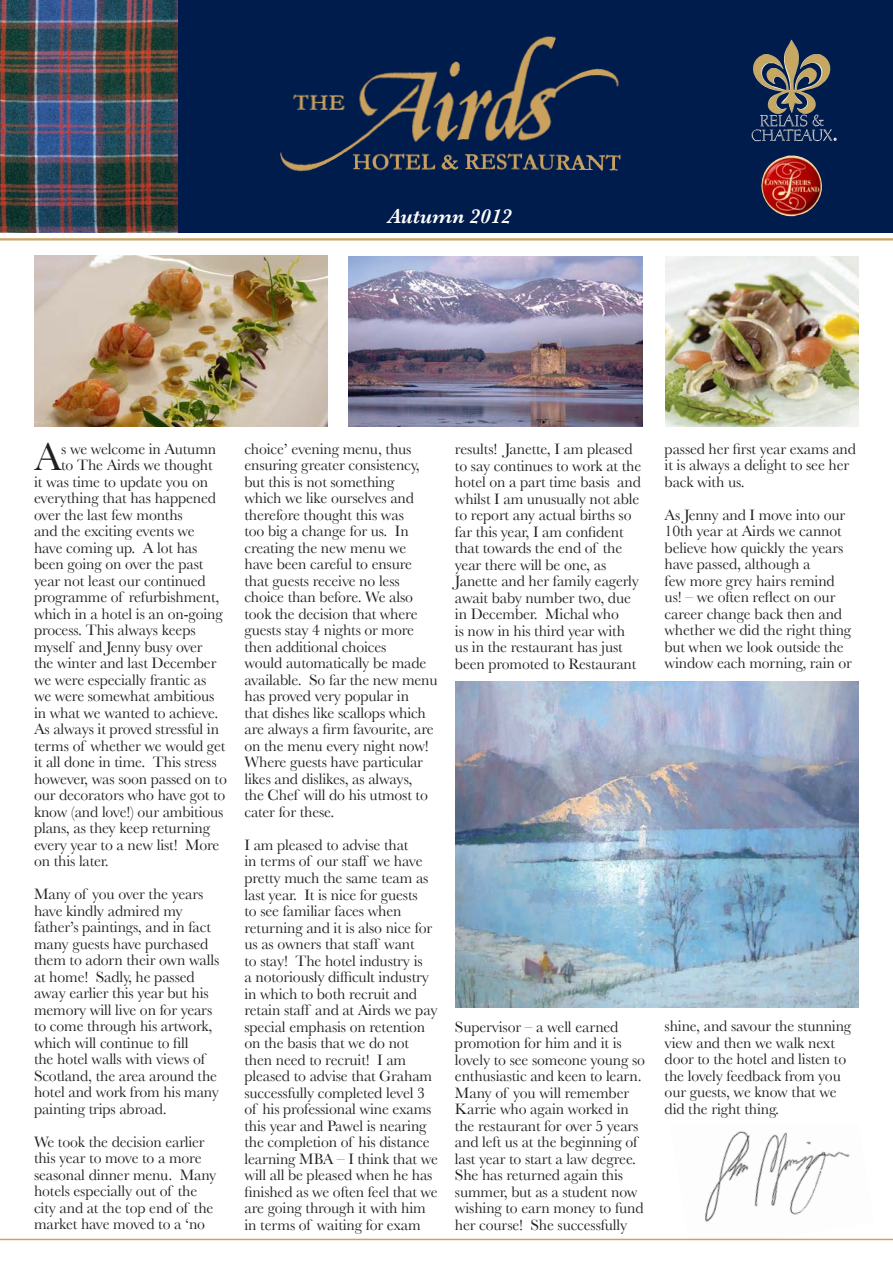
<style>
.page{position:relative;width:893px;height:1263px;background:#fff}
.page>*{position:absolute;margin:0;border:0;box-sizing:border-box;transform-origin:0 0}
.t1{font:40.65px "Baskerville";color:#231f20}
.t2{font:italic 600 21px "Baskerville";color:#fff}
.t3{font:15.75px/16.5px "Baskerville";letter-spacing:-.01em;color:#231f20}
</style>
<div class="page">
<img style="left:670px;top:1131px;width:204px;height:110px">
<div style="left:0;top:0;width:893px;height:232px;background:#001c4c"></div>
<img style="left:280px;top:36px;width:341px;height:136px">
<hr style="left:0;top:238px;width:893px;height:2px;background:#cda35f">
<img style="left:0;top:0;width:177px;height:233px">
<img style="left:753px;top:40px;width:78px;height:86px">
<hr style="left:0;top:1239px;width:893px;height:1px;background:#cda35f">
<img style="left:349px;top:256px;width:293px;height:171px">
<img style="left:665px;top:256px;width:194px;height:171px">
<img style="left:34px;top:255px;width:293px;height:172px">
<img style="left:761px;top:156px;width:61px;height:60px">
<img style="left:455px;top:682px;width:404px;height:326px">
<h2 class="t2" style="left:388px;top:204px;width:125px">Autumn 2012</h2>
<h1 class="t1" style="left:34px;top:433px;width:29px">A</h1>
<p class="t3" style="left:61px;top:440px;width:157px">s we welcome in Autumn</p>
<p class="t3" style="left:61px;top:456px;width:153px">to The Airds we thought</p>
<p class="t3" style="left:34px;top:473px;width:176px">it was time to update you on</p>
<p class="t3" style="left:34px;top:490px;width:184px">everything that has happened</p>
<p class="t3" style="left:34px;top:506px;width:150px">over the last few months</p>
<p class="t3" style="left:34px;top:523px;width:162px">and the exciting events we</p>
<p class="t3" style="left:34px;top:539px;width:165px">have coming up. A lot has</p>
<p class="t3" style="left:34px;top:556px;width:171px">been going on over the past</p>
<p class="t3" style="left:34px;top:572px;width:173px">year not least our continued</p>
<p class="t3" style="left:34px;top:589px;width:187px">programme of refurbishment,</p>
<p class="t3" style="left:34px;top:605px;width:190px">which in a hotel is an on-going</p>
<p class="t3" style="left:34px;top:622px;width:163px">process. This always keeps</p>
<p class="t3" style="left:34px;top:638px;width:170px">myself and Jenny busy over</p>
<p class="t3" style="left:34px;top:655px;width:184px">the winter and last December</p>
<p class="t3" style="left:34px;top:671px;width:174px">we were especially frantic as</p>
<p class="t3" style="left:34px;top:688px;width:182px">we were somewhat ambitious</p>
<p class="t3" style="left:34px;top:704px;width:186px">in what we wanted to achieve.</p>
<p class="t3" style="left:34px;top:721px;width:187px">As always it proved stressful in</p>
<p class="t3" style="left:34px;top:737px;width:193px">terms of whether we would get</p>
<p class="t3" style="left:34px;top:754px;width:184px">it all done in time. This stress</p>
<p class="t3" style="left:34px;top:770px;width:194px">however, was soon passed on to</p>
<p class="t3" style="left:34px;top:787px;width:193px">our decorators who have got to</p>
<p class="t3" style="left:34px;top:803px;width:191px">know (and love!) our ambitious</p>
<p class="t3" style="left:34px;top:820px;width:178px">plans, as they keep returning</p>
<p class="t3" style="left:34px;top:836px;width:187px">every year to a new list! More</p>
<p class="t3" style="left:34px;top:853px;width:76px">on this later.</p>
<p class="t3" style="left:34px;top:886px;width:187px">Many of you over the years have kindly admired my father’s paintings, and in fact many guests have purchased them to adorn their own walls at home! Sadly, he passed away earlier this year but his memory will live on for years to come through his artwork, which will continue to fill<br>the hotel walls with views of<br>Scotland, the area around the hotel and work from his many painting trips abroad.</p>
<p class="t3" style="left:34px;top:1133px;width:184px">We took the decision earlier this year to move to a more seasonal dinner menu. Many hotels especially out of the city and at the top end of the market have moved to a ‘no</p>
<p class="t3" style="left:244px;top:440px;width:195px">choice’ evening menu, thus ensuring greater consistency, but this is not something<br>which we like ourselves and therefore thought this was<br>too big a change for us. In creating the new menu we have been careful to ensure that guests receive no less choice than before. We also took the decision that where guests stay 4 nights or more then additional choices<br>would automatically be made available. So far the new menu has proved very popular in<br>that dishes like scallops which are always a firm favourite, are on the menu every night now!<br>Where guests have particular likes and dislikes, as always,<br>the Chef will do his utmost to cater for these.</p>
<p class="t3" style="left:244px;top:836px;width:195px">I am pleased to advise that<br>in terms of our staff we have pretty much the same team as last year. It is nice for guests<br>to see familiar faces when returning and it is also nice for us as owners that staff want<br>to stay! The hotel industry is<br>a notoriously difficult industry in which to both recruit and retain staff and at Airds we pay special emphasis on retention on the basis that we do not then need to recruit! I am pleased to advise that Graham successfully completed level 3 of his professional wine exams this year and Pawel is nearing the completion of his distance learning MBA – I think that we will all be pleased when he has finished as we often feel that we are going through it with him in terms of waiting for exam</p>
<p class="t3" style="left:455px;top:441px;width:188px">results! Janette, I am pleased to say continues to work at the hotel on a part time basis and whilst I am unusually not able to report any actual births so far this year, I am confident that towards the end of the year there will be one, as<br>Janette and her family eagerly await baby number two, due in December. Michal who<br>is now in his third year with us in the restaurant has just been promoted to Restaurant</p>
<p class="t3" style="left:455px;top:1018px;width:192px">Supervisor – a well earned promotion for him and it is lovely to see someone young so enthusiastic and keen to learn.<br>Many of you will remember<br>Karrie who again worked in the restaurant for over 5 years and left us at the beginning of last year to start a law degree.<br>She has returned again this summer, but as a student now wishing to earn money to fund her course! She successfully</p>
<p class="t3" style="left:665px;top:440px;width:193px">passed her first year exams and it is always a delight to see her back with us.</p>
<p class="t3" style="left:665px;top:506px;width:189px">As Jenny and I move into our<br>10th year at Airds we cannot believe how quickly the years have passed, although a<br>few more grey hairs remind us! – we often reflect on our career change back then and whether we did the right thing but when we look outside the window each morning, rain or</p>
<p class="t3" style="left:665px;top:1018px;width:188px">shine, and savour the stunning view and then we walk next door to the hotel and listen to the lovely feedback from you our guests, we know that we did the right thing.</p>
</div>
